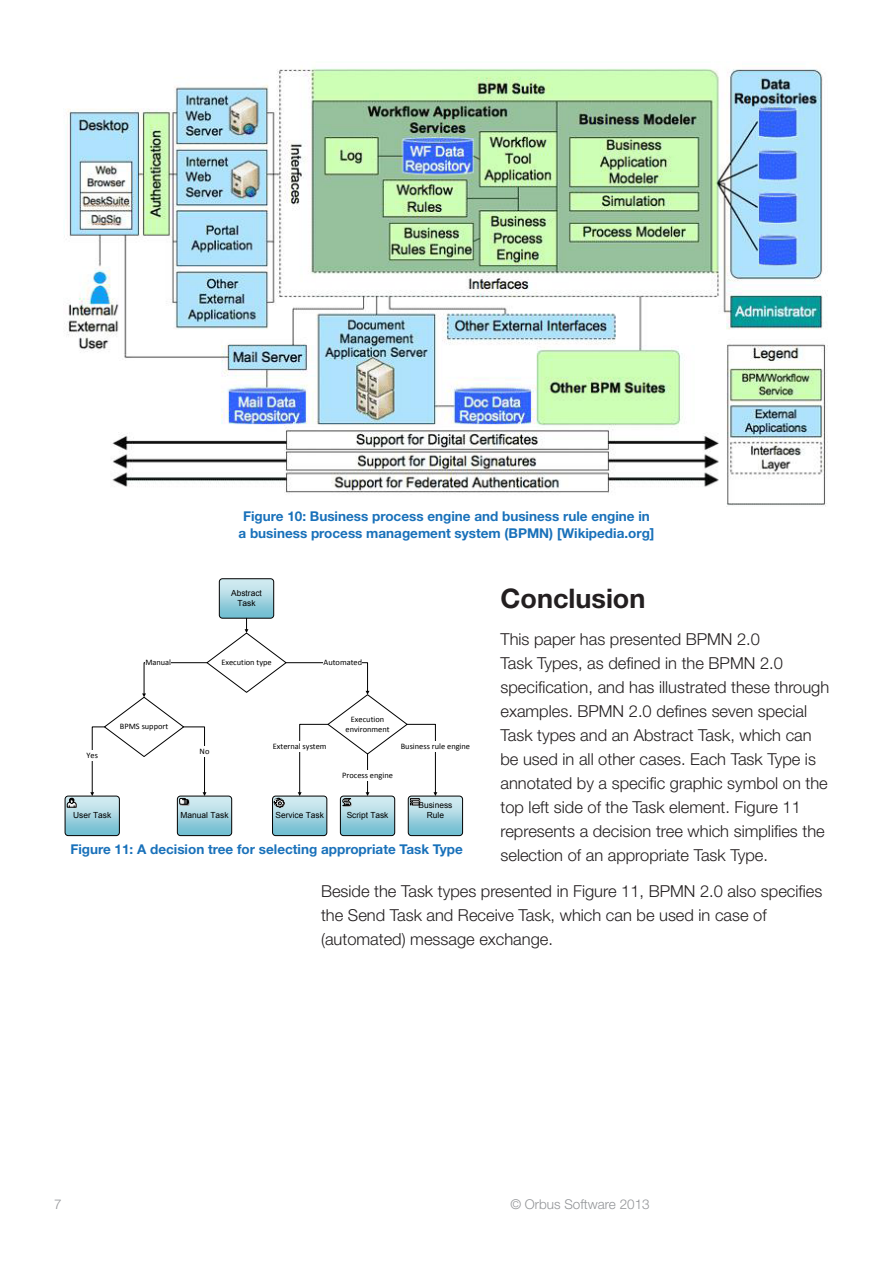
<style>
.page{position:relative;width:893px;height:1263px;background:#fff}
.page>*{position:absolute;margin:0;border:0;box-sizing:border-box;transform-origin:0 0}
.t1{font:700 27px "Helvetica Neue LT Std";color:#231f20}
.t2{font:300 16.5px/24px "Helvetica Neue LT Std";color:#231f20}
.t3{font:700 13.5px/16.5px "Helvetica Neue LT Std";color:#1971ba;text-align:center}
.t4{font:300 13.5px "Helvetica Neue LT Std";color:#939598}
.t5{font:8.4px/10.1px "Calibri";color:#000;text-align:center}
.t6{font:8.4px/10.1px "Arial";color:#000;text-align:center}
</style>
<div class="page">
<img style="left:64px;top:67px;width:763px;height:439px">
<div style="left:219px;top:578px;width:55px;height:40px;border:1px solid #000;border-radius:3px"></div>
<div style="left:65px;top:796px;width:55px;height:40px;border:1px solid #000;border-radius:3px"></div>
<svg style="left:67px;top:798px;width:10px;height:10px"></svg>
<div style="left:272px;top:796px;width:55px;height:40px;border:1px solid #000;border-radius:3px"></div>
<div style="left:177px;top:796px;width:55px;height:40px;border:1px solid #000;border-radius:3px"></div>
<div style="left:408px;top:796px;width:55px;height:40px;border:1px solid #000;border-radius:3px"></div>
<div style="left:340px;top:796px;width:55px;height:40px;border:1px solid #000;border-radius:3px"></div>
<svg style="left:90px;top:618px;width:347px;height:190px"></svg>
<p class="t3" style="left:239px;top:508px;width:417px">Figure 10: Business process engine and business rule engine in a business process management system (BPMN) [Wikipedia.org]</p>
<p class="t1" style="left:500px;top:581px;width:146px">Conclusion</p>
<p class="t2" style="left:500px;top:626px;width:330px">This paper has presented BPMN 2.0<br>Task Types, as defined in the BPMN 2.0 specification, and has illustrated these through examples. BPMN 2.0 defines seven special Task types and an Abstract Task, which can be used in all other cases. Each Task Type is annotated by a specific graphic symbol on the top left side of the Task element. Figure 11 represents a decision tree which simplifies the selection of an appropriate Task Type.</p>
<p class="t2" style="left:321px;top:879px;width:503px">Beside the Task types presented in Figure 11, BPMN 2.0 also specifies the Send Task and Receive Task, which can be used in case of (automated) message exchange.</p>
<p class="t6" style="left:231px;top:588px;width:32px">Abstract<br>Task</p>
<p class="t5" style="left:145px;top:657px;width:27px">Manual</p>
<p class="t5" style="left:324px;top:657px;width:40px">Automated</p>
<p class="t5" style="left:221px;top:657px;width:52px">Execution type</p>
<p class="t5" style="left:120px;top:722px;width:50px">BPMS support</p>
<p class="t5" style="left:346px;top:714px;width:46px">Execution environment</p>
<p class="t5" style="left:273px;top:741px;width:55px">External system</p>
<p class="t5" style="left:342px;top:770px;width:52px">Process engine</p>
<p class="t5" style="left:401px;top:741px;width:71px">Business rule engine</p>
<p class="t5" style="left:200px;top:746px;width:11px">No</p>
<p class="t5" style="left:86px;top:750px;width:13px">Yes</p>
<p class="t6" style="left:418px;top:800px;width:35px">Business</p>
<p class="t6" style="left:73px;top:810px;width:40px">User Task</p>
<p class="t6" style="left:181px;top:810px;width:49px">Manual Task</p>
<p class="t6" style="left:276px;top:810px;width:50px">Service Task</p>
<p class="t6" style="left:347px;top:810px;width:43px">Script Task</p>
<p class="t6" style="left:427px;top:810px;width:19px">Rule</p>
<p class="t3" style="left:70px;top:841px;width:394px">Figure 11: A decision tree for selecting appropriate Task Type</p>
<p class="t4" style="left:54px;top:1196px;width:9px">7</p>
<p class="t4" style="left:510px;top:1196px;width:141px">© Orbus Software 2013</p>
</div>
